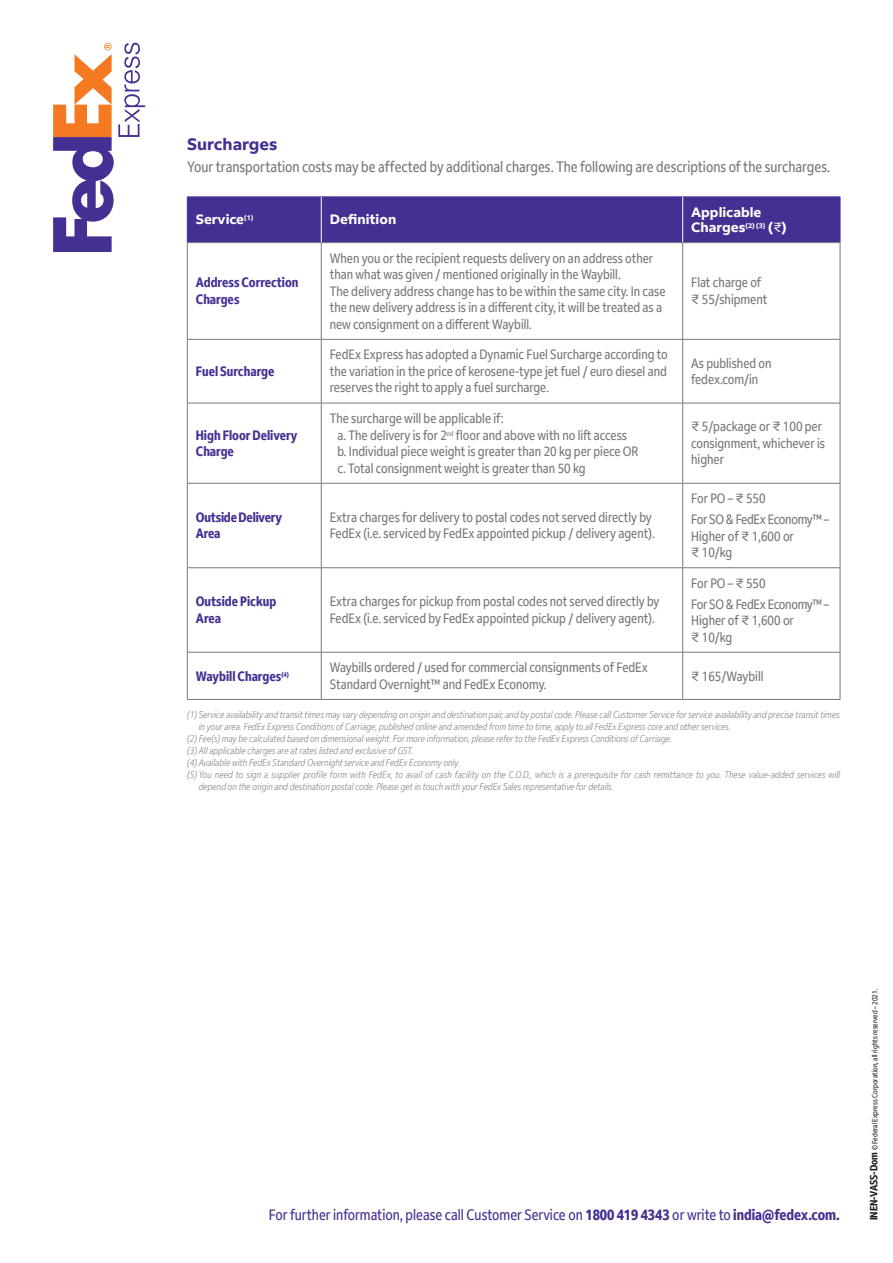
<style>
.page{position:relative;width:893px;height:1263px;background:#fff}
.page>*{position:absolute;margin:0;border:0;box-sizing:border-box;transform-origin:0 0}
.INTER_VASS_OK{font:700 16.5px "Fed Ex Sans";color:#452f92}
.TEXTE__C10_i13_OK{font:condensed 15px "Fed Ex Sans";color:#76787b}
.t1{font:condensed 15px "Fed Ex Sans";color:#452f92}
.PARA_STAND_VASS_OK{font:condensed 13.5px/16.5px "Fed Ex Sans";color:#76787b}
.PARA___RETRAIT_GAUCH{font:condensed 13.5px "Fed Ex Sans";color:#76787b}
.PARA_STAND_VASS_SANS{font:condensed 13.5px/16.5px "Fed Ex Sans";color:#76787b}
.TETIERE_BOLD_BLEU_VA{font:700 condensed 13.5px/16.5px "Fed Ex Sans";color:#452f92}
.PARA_STAND_VASS_OK-2{font:condensed 13.5px/16.5px "Fed Ex Sans";letter-spacing:-.02em;color:#76787b}
.TETIÈRE_VASS_OK{font:700 13.5px/15px "Fed Ex Sans";color:#fff}
.Note_Ital_SANS_ESPAC{font:italic 300 condensed 9.75px/12px "Fed Ex Sans";color:#76787b}
.t2{font:condensed 7.5px "Fed Ex Sans";color:#231f20}
.s1{font-weight:400}
.s2{font-stretch:normal}
.s3{font-weight:700}
.s4{font-weight:700;font-size:10.5px}
</style>
<div class="page">
<div style="left:188px;top:198px;width:652px;height:44px;background:#452f92"></div>
<hr style="left:187px;top:197px;width:134px;height:1px;background:#452f92">
<hr style="left:187px;top:197px;width:1px;height:45px;background:#452f92">
<hr style="left:321px;top:197px;width:362px;height:1px;background:#452f92">
<hr style="left:683px;top:197px;width:157px;height:1px;background:#452f92">
<hr style="left:840px;top:197px;width:1px;height:45px;background:#452f92">
<hr style="left:321px;top:197px;width:1px;height:45px;background:#fff">
<hr style="left:682px;top:197px;width:1px;height:45px;background:#fff">
<hr style="left:187px;top:242px;width:134px;height:1px;background:#76787b">
<hr style="left:321px;top:242px;width:362px;height:1px;background:#76787b">
<hr style="left:683px;top:242px;width:157px;height:1px;background:#76787b">
<hr style="left:187px;top:243px;width:1px;height:96px;background:#76787b">
<hr style="left:321px;top:243px;width:1px;height:96px;background:#76787b">
<hr style="left:682px;top:243px;width:1px;height:96px;background:#76787b">
<hr style="left:840px;top:243px;width:1px;height:96px;background:#76787b">
<hr style="left:187px;top:339px;width:134px;height:1px;background:#76787b">
<hr style="left:187px;top:340px;width:1px;height:63px;background:#76787b">
<hr style="left:321px;top:339px;width:362px;height:1px;background:#76787b">
<hr style="left:321px;top:340px;width:1px;height:63px;background:#76787b">
<hr style="left:683px;top:339px;width:157px;height:1px;background:#76787b">
<hr style="left:682px;top:340px;width:1px;height:63px;background:#76787b">
<hr style="left:840px;top:340px;width:1px;height:63px;background:#76787b">
<hr style="left:187px;top:403px;width:134px;height:1px;background:#76787b">
<hr style="left:187px;top:403px;width:1px;height:80px;background:#76787b">
<hr style="left:321px;top:403px;width:362px;height:1px;background:#76787b">
<hr style="left:321px;top:403px;width:1px;height:80px;background:#76787b">
<hr style="left:683px;top:403px;width:157px;height:1px;background:#76787b">
<hr style="left:682px;top:403px;width:1px;height:80px;background:#76787b">
<hr style="left:840px;top:403px;width:1px;height:80px;background:#76787b">
<hr style="left:187px;top:483px;width:134px;height:1px;background:#76787b">
<hr style="left:187px;top:483px;width:1px;height:84px;background:#76787b">
<hr style="left:321px;top:483px;width:362px;height:1px;background:#76787b">
<hr style="left:321px;top:483px;width:1px;height:84px;background:#76787b">
<hr style="left:683px;top:483px;width:157px;height:1px;background:#76787b">
<hr style="left:682px;top:483px;width:1px;height:84px;background:#76787b">
<hr style="left:840px;top:483px;width:1px;height:84px;background:#76787b">
<hr style="left:187px;top:567px;width:134px;height:1px;background:#76787b">
<hr style="left:187px;top:568px;width:1px;height:84px;background:#76787b">
<hr style="left:321px;top:567px;width:362px;height:1px;background:#76787b">
<hr style="left:321px;top:568px;width:1px;height:84px;background:#76787b">
<hr style="left:683px;top:567px;width:157px;height:1px;background:#76787b">
<hr style="left:682px;top:568px;width:1px;height:84px;background:#76787b">
<hr style="left:840px;top:568px;width:1px;height:84px;background:#76787b">
<hr style="left:187px;top:652px;width:134px;height:1px;background:#76787b">
<hr style="left:187px;top:652px;width:1px;height:47px;background:#76787b">
<hr style="left:321px;top:652px;width:362px;height:1px;background:#76787b">
<hr style="left:321px;top:652px;width:1px;height:47px;background:#76787b">
<hr style="left:683px;top:652px;width:157px;height:1px;background:#76787b">
<hr style="left:682px;top:652px;width:1px;height:47px;background:#76787b">
<hr style="left:840px;top:652px;width:1px;height:47px;background:#76787b">
<hr style="left:187px;top:699px;width:134px;height:1px;background:#76787b">
<hr style="left:321px;top:699px;width:362px;height:1px;background:#76787b">
<hr style="left:683px;top:699px;width:157px;height:1px;background:#76787b">
<svg style="left:53px;top:43px;width:92px;height:209px"></svg>
<p class="INTER_VASS_OK" style="left:187px;top:134px;width:92px">Surcharges</p>
<p class="TEXTE__C10_i13_OK" style="left:187px;top:158px;width:645px">Your transportation costs may be affected by additional charges. The following are descriptions of the surcharges.</p>
<p class="TETIÈRE_VASS_OK" style="left:196px;top:212px;width:59px">Service<sup>(1)</sup></p>
<p class="TETIÈRE_VASS_OK" style="left:330px;top:212px;width:68px">Definition</p>
<p class="TETIÈRE_VASS_OK" style="left:691px;top:205px;width:97px">Applicable<br>Charges<sup>(2)</sup> <sup>(3)</sup> (<span class="s1">₹</span>)</p>
<p class="TETIERE_BOLD_BLEU_VA" style="left:196px;top:275px;width:104px">Address Correction</p>
<p class="TETIERE_BOLD_BLEU_VA" style="left:196px;top:291px;width:45px">Charges</p>
<p class="TETIERE_BOLD_BLEU_VA" style="left:196px;top:363px;width:80px">Fuel Surcharge</p>
<p class="TETIERE_BOLD_BLEU_VA" style="left:196px;top:427px;width:103px">High Floor Delivery<br>Charge</p>
<p class="TETIERE_BOLD_BLEU_VA" style="left:196px;top:509px;width:88px">Outside Delivery</p>
<p class="TETIERE_BOLD_BLEU_VA" style="left:196px;top:526px;width:26px">Area</p>
<p class="TETIERE_BOLD_BLEU_VA" style="left:196px;top:593px;width:82px">Outside Pickup</p>
<p class="TETIERE_BOLD_BLEU_VA" style="left:196px;top:610px;width:27px">Area</p>
<p class="PARA_STAND_VASS_SANS" style="left:330px;top:250px;width:325px">When you or the recipient requests delivery on an address other than what was given / mentioned originally in the Waybill.</p>
<p class="PARA_STAND_VASS_OK" style="left:330px;top:283px;width:337px">The delivery address change has to be within the same city. In case the new delivery address is in a different city, it will be treated as a new consignment on a different Waybill.</p>
<p class="PARA_STAND_VASS_OK" style="left:691px;top:275px;width:78px">Flat charge of <span class="s2">₹</span> 55/shipment</p>
<p class="PARA_STAND_VASS_OK" style="left:330px;top:346px;width:340px;text-align:justify">FedEx Express has adopted a Dynamic Fuel Surcharge according to the variation in the price of kerosene-type jet fuel / euro diesel and reserves the right to apply a fuel surcharge.</p>
<p class="PARA_STAND_VASS_OK" style="left:691px;top:355px;width:82px">As published on fedex.com/in</p>
<p class="PARA_STAND_VASS_SANS" style="left:330px;top:410px;width:175px">The surcharge will be applicable if:</p>
<p class="PARA___RETRAIT_GAUCH" style="left:337px;top:427px;width:291px">a. The delivery is for 2<sup>nd</sup> floor and above with no lift access</p>
<p class="PARA___RETRAIT_GAUCH" style="left:337px;top:444px;width:303px">b. Individual piece weight is greater than 20 kg per piece OR</p>
<p class="PARA___RETRAIT_GAUCH" style="left:337px;top:460px;width:250px">c. Total consignment weight is greater than 50 kg</p>
<p class="PARA_STAND_VASS_OK" style="left:330px;top:509px;width:327px">Extra charges for delivery to postal codes not served directly by<br>FedEx (i.e. serviced by FedEx appointed pickup / delivery agent).</p>
<p class="PARA_STAND_VASS_OK" style="left:330px;top:593px;width:331px">Extra charges for pickup from postal codes not served directly by<br>FedEx (i.e. serviced by FedEx appointed pickup / delivery agent).</p>
<p class="PARA_STAND_VASS_OK" style="left:691px;top:418px;width:135px"><span class="s2">₹</span> 5/package or <span class="s2">₹</span> 100 per consignment, whichever is higher</p>
<p class="PARA_STAND_VASS_OK" style="left:691px;top:490px;width:76px">For PO – <span class="s2">₹</span> 550</p>
<p class="PARA_STAND_VASS_OK-2" style="left:691px;top:511px;width:139px">For SO &amp; FedEx Economy™–<br>Higher of <span class="s2">₹</span> 1,600 or<br><span class="s2">₹</span> 10/kg</p>
<p class="PARA_STAND_VASS_OK" style="left:691px;top:575px;width:76px">For PO – <span class="s2">₹</span> 550</p>
<p class="PARA_STAND_VASS_OK-2" style="left:691px;top:596px;width:139px">For SO &amp; FedEx Economy™–<br>Higher of <span class="s2">₹</span> 1,600 or<br><span class="s2">₹</span> 10/kg</p>
<p class="TETIERE_BOLD_BLEU_VA" style="left:196px;top:668px;width:94px">Waybill Charges<sup>(4)</sup></p>
<p class="PARA_STAND_VASS_OK" style="left:330px;top:659px;width:319px">Waybills ordered / used for commercial consignments of FedEx<br>Standard Overnight™ and FedEx Economy.</p>
<p class="PARA_STAND_VASS_OK" style="left:691px;top:668px;width:74px"><span class="s2">₹</span> 165/Waybill</p>
<p class="Note_Ital_SANS_ESPAC" style="left:199px;top:708px;width:643px;text-indent:-12px">(1) Service availability and transit times may vary depending on origin and destination pair, and by postal code. Please call Customer Service for service availability and precise transit times in your area. FedEx Express Conditions of Carriage, published online and amended from time to time, apply to all FedEx Express core and other services.</p>
<p class="Note_Ital_SANS_ESPAC" style="left:187px;top:732px;width:486px">(2) Fee(s) may be calculated based on dimensional weight. For more information, please refer to the FedEx Express Conditions of Carriage.</p>
<p class="Note_Ital_SANS_ESPAC" style="left:187px;top:744px;width:227px">(3) All applicable charges are at rates listed and exclusive of GST.</p>
<p class="Note_Ital_SANS_ESPAC" style="left:187px;top:756px;width:274px">(4) Available with FedEx Standard Overnight service and FedEx Economy only.</p>
<p class="Note_Ital_SANS_ESPAC" style="left:199px;top:768px;width:643px;text-indent:-12px">(5) You need to sign a supplier profile form with FedEx, to avail of cash facility on the C.O.D., which is a prerequisite for cash remittance to you. These value-added services will depend on the origin and destination postal code. Please get in touch with your FedEx Sales representative for details.</p>
<h2 class="t1" style="left:269px;top:1206px;width:572px">For further information, please call Customer Service on <span class="s3">1800 419 4343</span> or write to <span class="s3">india@fedex.com.</span></h2>
<p class="t2" style="left:870px;top:1220px;width:233px;rotate:-90deg"><span class="s4">INEN-VASS-Dom</span> © Federal Express Corporation, all rights reserved – 2021.</p>
</div>
